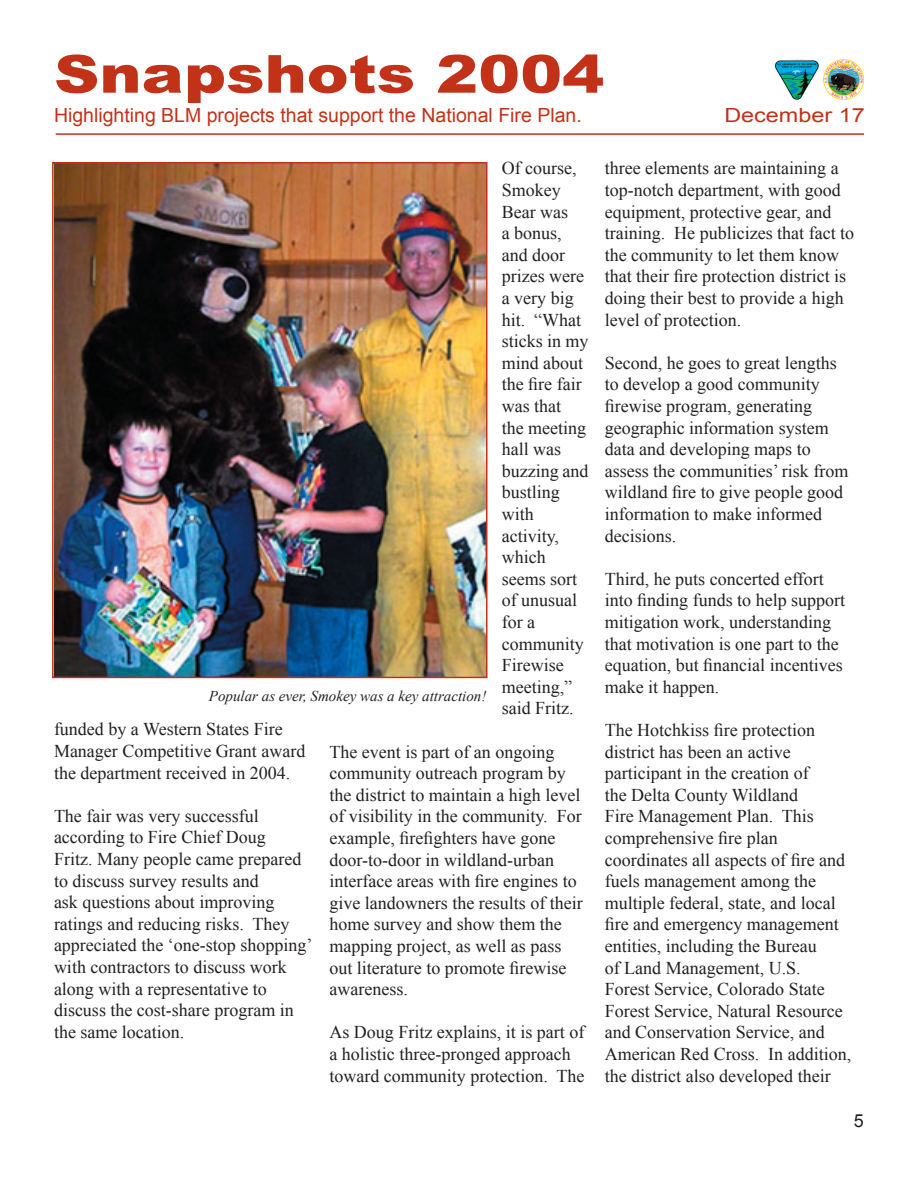
<style>
.page{position:relative;width:918px;height:1188px;background:#fff}
.page>*{position:absolute;margin:0;border:0;box-sizing:border-box;transform-origin:0 0}
.t1{font:900 52.5px "Arial";color:#c23219;scale:1.2 1}
.t2{font:19.5px "Arial";color:#c23219}
.t3{font:19.5px "Arial";color:#c23219;scale:1.2 1}
.t4{font:18px/21.6px "Times New Roman";color:#231f20}
.t5{font:18px "Arial";color:#231f20}
.t6{font:italic 15px "Times New Roman";color:#231f20}
</style>
<div class="page">
<hr style="left:56px;top:133px;width:808px;height:2px;background:#c23219">
<img style="left:823px;top:59px;width:41px;height:41px">
<img style="left:775px;top:59px;width:43px;height:40px">
<img style="left:55px;top:165px;width:430px;height:510px">
<div style="left:52px;top:162px;width:436px;height:516px;border:2px solid #c23219"></div>
<h1 class="t1" style="left:54px;top:36px;width:460px">Snapshots 2004</h1>
<p class="t2" style="left:54px;top:103px;width:529px">Highlighting BLM projects that support the National Fire Plan.</p>
<p class="t3" style="left:724px;top:102px;width:119px">December 17</p>
<p class="t4" style="left:502px;top:157px;width:88px">Of course,<br>Smokey<br>Bear was<br>a bonus, and door prizes were a very big hit. “What sticks in my mind about the fire fair was that<br>the meeting hall was buzzing and bustling with activity, which seems sort of unusual for a community<br>Firewise meeting,” said Fritz.</p>
<p class="t4" style="left:329px;top:741px;width:255px">The event is part of an ongoing community outreach program by the district to maintain a high level of visibility in the community. For example, firefighters have gone door-to-door in wildland-urban interface areas with fire engines to give landowners the results of their home survey and show them the mapping project, as well as pass out literature to promote firewise awareness.</p>
<p class="t4" style="left:329px;top:1021px;width:257px">As Doug Fritz explains, it is part of a holistic three-pronged approach toward community protection. The</p>
<p class="t6" style="left:209px;top:686px;width:279px">Popular as ever, Smokey was a key attraction!</p>
<p class="t4" style="left:54px;top:718px;width:253px">funded by a Western States Fire<br>Manager Competitive Grant award the department received in 2004.</p>
<p class="t4" style="left:54px;top:805px;width:260px">The fair was very successful according to Fire Chief Doug<br>Fritz. Many people came prepared to discuss survey results and<br>ask questions about improving ratings and reducing risks. They appreciated the ‘one-stop shopping’ with contractors to discuss work along with a representative to discuss the cost-share program in the same location.</p>
<p class="t4" style="left:605px;top:157px;width:251px">three elements are maintaining a top-notch department, with good equipment, protective gear, and training. He publicizes that fact to the community to let them know that their fire protection district is doing their best to provide a high level of protection.</p>
<p class="t4" style="left:605px;top:352px;width:245px">Second, he goes to great lengths to develop a good community firewise program, generating geographic information system data and developing maps to assess the communities’ risk from wildland fire to give people good information to make informed decisions.</p>
<p class="t4" style="left:605px;top:568px;width:242px">Third, he puts concerted effort into finding funds to help support mitigation work, understanding that motivation is one part to the equation, but financial incentives make it happen.</p>
<p class="t4" style="left:605px;top:719px;width:248px">The Hotchkiss fire protection district has been an active participant in the creation of<br>the Delta County Wildland<br>Fire Management Plan. This comprehensive fire plan coordinates all aspects of fire and fuels management among the multiple federal, state, and local fire and emergency management entities, including the Bureau<br>of Land Management, U.S.<br>Forest Service, Colorado State<br>Forest Service, Natural Resource and Conservation Service, and<br>American Red Cross. In addition, the district also developed their</p>
<p class="t5" style="left:854px;top:1108px;width:12px">5</p>
</div>
